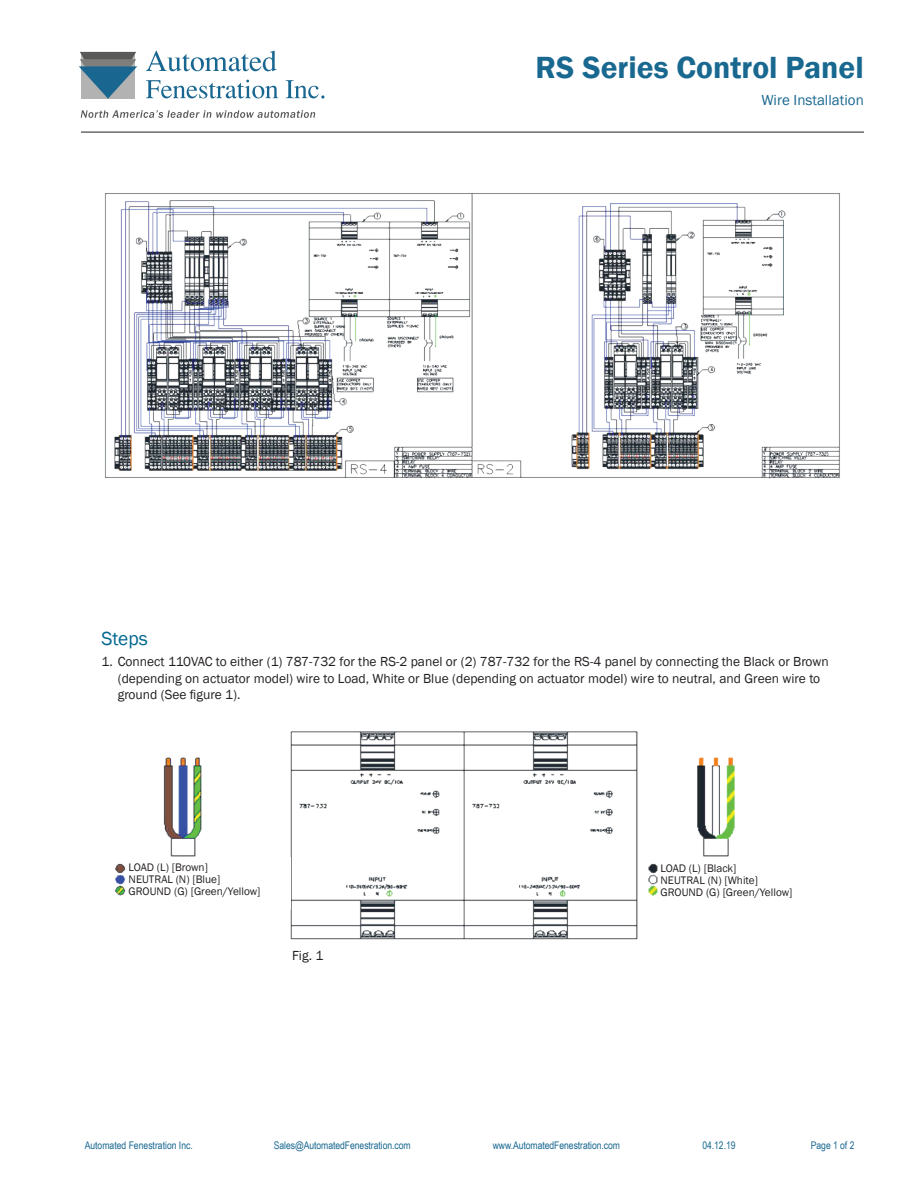
<style>
.page{position:relative;width:918px;height:1188px;background:#fff}
.page>*{position:absolute;margin:0;border:0;box-sizing:border-box;transform-origin:0 0}
.t1{font:600 31.5px "Franklin Gothic";color:#196890}
.t2{font:19.5px "Franklin Gothic";color:#00688f}
.t3{font:15px "Franklin Gothic";color:#196890}
.t4{font:13.5px/16.2px "Franklin Gothic";color:#231f20}
.t5{font:11.25px/12px "Franklin Gothic";color:#231f20}
.t6{font:10.5px "Arial Narrow";letter-spacing:-.005em;color:#196890}
</style>
<div class="page">
<hr style="left:81px;top:132px;width:783px;height:1px;background:#231f20">
<svg style="left:146px;top:51px;width:131px;height:20px"></svg>
<svg style="left:146px;top:80px;width:132px;height:18px"></svg>
<svg style="left:286px;top:80px;width:38px;height:19px"></svg>
<svg style="left:79px;top:52px;width:58px;height:47px;background:#6e8997"></svg>
<svg style="left:81px;top:110px;width:234px;height:8px"></svg>
<img style="left:105px;top:193px;width:735px;height:286px">
<img style="left:115px;top:731px;width:620px;height:209px">
<div style="left:127px;top:858px;width:164px;height:52px;background:#fff"></div>
<div style="left:659px;top:859px;width:163px;height:52px;background:#fff"></div>
<h1 class="t1" style="left:536px;top:48px;width:330px">RS Series Control Panel</h1>
<p class="t3" style="left:761px;top:91px;width:104px">Wire Installation</p>
<h2 class="t2" style="left:102px;top:627px;width:48px">Steps</h2>
<p class="t4" style="left:118px;top:654px;width:712px;text-indent:-16px">1. Connect 110VAC to either (1) 787-732 for the RS-2 panel or (2) 787-732 for the RS-4 panel by connecting the Black or Brown (depending on actuator model) wire to Load, White or Blue (depending on actuator model) wire to neutral, and Green wire to ground (See figure 1).</p>
<p class="t5" style="left:129px;top:862px;width:133px">LOAD (L) [Brown]<br>NEUTRAL (N) [Blue]<br>GROUND (G) [Green/Yellow]</p>
<p class="t5" style="left:661px;top:863px;width:133px">LOAD (L) [Black]<br>NEUTRAL (N) [White]<br>GROUND (G) [Green/Yellow]</p>
<p class="t4" style="left:292px;top:948px;width:33px">Fig. 1</p>
<p class="t6" style="left:85px;top:1137px;width:110px">Automated Fenestration Inc.</p>
<p class="t6" style="left:274px;top:1137px;width:138px">Sales@AutomatedFenestration.com</p>
<p class="t6" style="left:493px;top:1137px;width:129px">www.AutomatedFenestration.com</p>
<p class="t6" style="left:702px;top:1137px;width:35px">04.12.19</p>
<p class="t6" style="left:811px;top:1137px;width:45px">Page 1 of 2</p>
</div>
